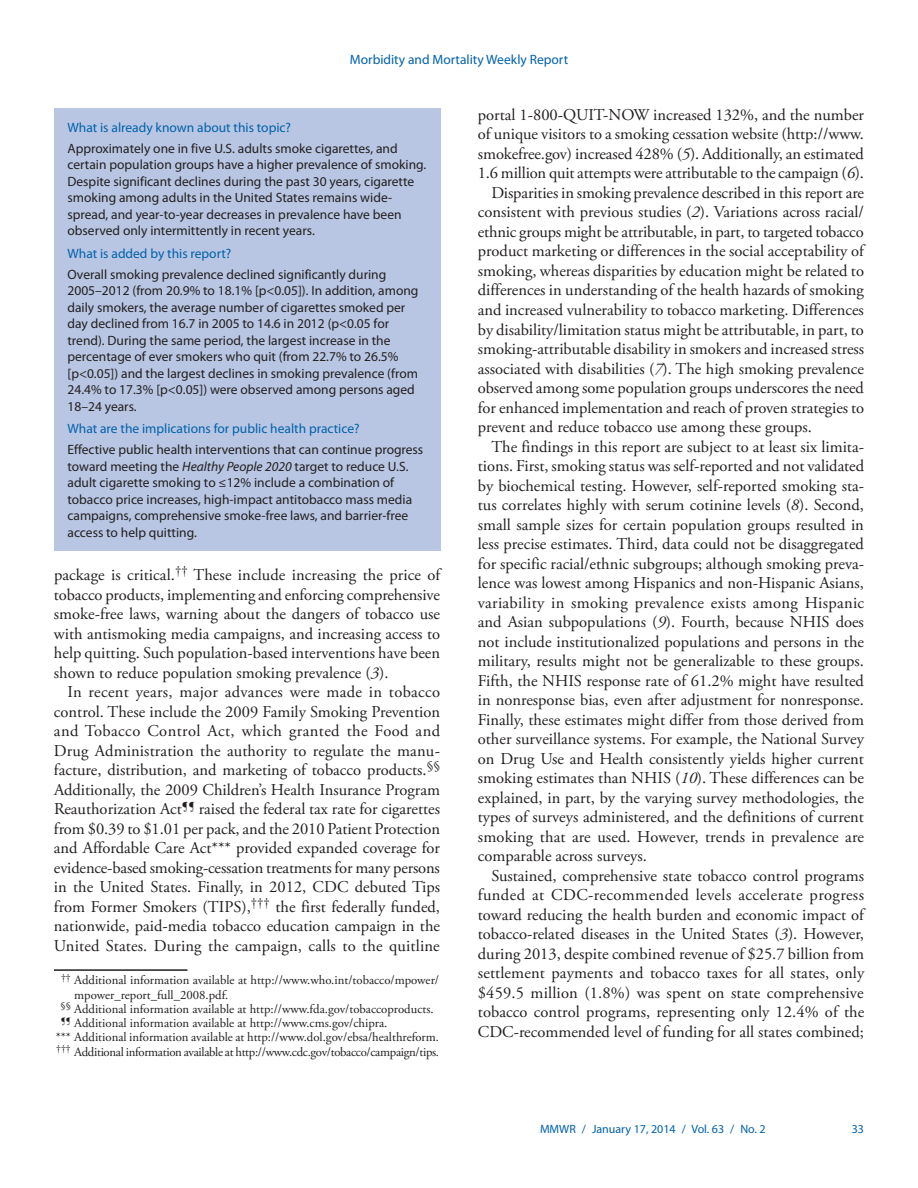
<style>
.page{position:relative;width:918px;height:1188px;background:#fff}
.page>*{position:absolute;margin:0;border:0;box-sizing:border-box;transform-origin:0 0}
.body_copy{font:16.5px/19.5px "Adobe Garamond Pro";color:#231f20;text-align:justify}
.fb_answer{font:13.5px/16.5px "Myriad Pro";color:#231f20}
.fb_question{font:13.5px "Myriad Pro";color:#0161ab}
.footnote_no_rule_tex{font:12.75px "Adobe Garamond Pro";color:#231f20}
.footnote_w_rule_text{font:12.75px/14.2px "Adobe Garamond Pro";color:#231f20}
.footnote_no_rule_tex-2{font:12.75px "Adobe Garamond Pro";letter-spacing:-.025em;color:#231f20}
.t1{font:12px "Myriad Pro";color:#0161ab}
.s1{font-style:italic}
</style>
<div class="page">
<hr style="left:54px;top:969px;width:133px;height:2px;background:#231f20">
<div style="left:54px;top:108px;width:386px;height:442px;background:#b8c6e3"></div>
<p class="fb_question" style="left:350px;top:51px;width:220px">Morbidity and Mortality Weekly Report</p>
<p class="fb_question" style="left:68px;top:119px;width:225px">What is already known about this topic?</p>
<p class="fb_answer" style="left:68px;top:140px;width:360px">Approximately one in five U.S. adults smoke cigarettes, and certain population groups have a higher prevalence of smoking.<br>Despite significant declines during the past 30 years, cigarette smoking among adults in the United States remains wide&shy;spread, and year-to-year decreases in prevalence have been observed only intermittently in recent years.</p>
<p class="fb_question" style="left:68px;top:245px;width:165px">What is added by this report?</p>
<p class="fb_answer" style="left:68px;top:266px;width:352px">Overall smoking prevalence declined significantly during 2005–2012 (from 20.9% to 18.1% [p&lt;0.05]). In addition, among daily smokers, the average number of cigarettes smoked per day declined from 16.7 in 2005 to 14.6 in 2012 (p&lt;0.05 for trend). During the same period, the largest increase in the percentage of ever smokers who quit (from 22.7% to 26.5% [p&lt;0.05]) and the largest declines in smoking prevalence (from 24.4% to 17.3% [p&lt;0.05]) were observed among persons aged 18–24 years.</p>
<p class="fb_question" style="left:68px;top:420px;width:294px">What are the implications for public health practice?</p>
<p class="fb_answer" style="left:68px;top:441px;width:357px">Effective public health interventions that can continue progress toward meeting the <span class="s1">Healthy People 2020</span> target to reduce U.S. adult cigarette smoking to ≤12% include a combination of tobacco price increases, high-impact antitobacco mass media campaigns, comprehensive smoke-free laws, and barrier-free access to help quitting.</p>
<p class="body_copy" style="left:54px;top:566px;width:388px">package is critical.<sup>††</sup> These include increasing the price of tobacco products, implementing and enforcing comprehensive smoke-free laws, warning about the dangers of tobacco use with antismoking media campaigns, and increasing access to help quitting. Such population-based interventions have been shown to reduce population smoking prevalence (<span class="s1">3</span>).</p>
<p class="body_copy" style="left:54px;top:683px;width:388px;text-indent:13px">In recent years, major advances were made in tobacco control. These include the 2009 Family Smoking Prevention and Tobacco Control Act, which granted the Food and Drug Administration the authority to regulate the manu&shy;facture, distribution, and marketing of tobacco products.<sup>§§ </sup>Additionally, the 2009 Children’s Health Insurance Program Reauthorization Act<sup>¶¶</sup> raised the federal tax rate for cigarettes from $0.39 to $1.01 per pack, and the 2010 Patient Protection and Affordable Care Act*** provided expanded coverage for evidence-based smoking-cessation treatments for many persons in the United States. Finally, in 2012, CDC debuted Tips from Former Smokers (TIPS),<sup>†††</sup> the first federally funded, nationwide, paid-media tobacco education campaign in the United States. During the campaign, calls to the quitline</p>
<p class="footnote_w_rule_text" style="left:74px;top:974px;width:366px;text-indent:-13px"><sup>††</sup> Additional information available at http://www.who.int/tobacco/mpower/ mpower_report_full_2008.pdf.</p>
<p class="footnote_no_rule_tex" style="left:61px;top:1001px;width:375px"><sup>§§</sup> Additional information available at http://www.fda.gov/tobaccoproducts.</p>
<p class="footnote_no_rule_tex" style="left:61px;top:1016px;width:328px"><sup>¶¶</sup> Additional information available at http://www.cms.gov/chipra.</p>
<p class="footnote_no_rule_tex" style="left:56px;top:1030px;width:385px">*** Additional information available at http://www.dol.gov/ebsa/healthreform.</p>
<p class="footnote_no_rule_tex-2" style="left:56px;top:1044px;width:384px"><sup>†††</sup> Additional information available at http://www.cdc.gov/tobacco/campaign/tips.</p>
<p class="body_copy" style="left:478px;top:106px;width:388px">portal 1-800-QUIT-NOW increased 132%, and the number of unique visitors to a smoking cessation website (http://www. smokefree.gov) increased 428% (<span class="s1">5</span>). Additionally, an estimated 1.6 million quit attempts were attributable to the campaign (<span class="s1">6</span>).</p>
<p class="body_copy" style="left:478px;top:184px;width:388px;text-indent:13px">Disparities in smoking prevalence described in this report are consistent with previous studies (<span class="s1">2</span>). Variations across racial/ ethnic groups might be attributable, in part, to targeted tobacco product marketing or differences in the social acceptability of smoking, whereas disparities by education might be related to differences in understanding of the health hazards of smoking and increased vulnerability to tobacco marketing. Differences by disability/limitation status might be attributable, in part, to smoking-attributable disability in smokers and increased stress associated with disabilities (<span class="s1">7</span>). The high smoking prevalence observed among some population groups underscores the need for enhanced implementation and reach of proven strategies to prevent and reduce tobacco use among these groups.</p>
<p class="body_copy" style="left:478px;top:437px;width:388px;text-indent:13px">The findings in this report are subject to at least six limita&shy;tions. First, smoking status was self-reported and not validated by biochemical testing. However, self-reported smoking sta&shy;tus correlates highly with serum cotinine levels (<span class="s1">8</span>). Second, small sample sizes for certain population groups resulted in less precise estimates. Third, data could not be disaggregated for specific racial/ethnic subgroups; although smoking preva&shy;lence was lowest among Hispanics and non-Hispanic Asians, variability in smoking prevalence exists among Hispanic and Asian subpopulations (<span class="s1">9</span>). Fourth, because NHIS does not include institutionalized populations and persons in the military, results might not be generalizable to these groups.<br>Fifth, the NHIS response rate of 61.2% might have resulted in nonresponse bias, even after adjustment for nonresponse.<br>Finally, these estimates might differ from those derived from other surveillance systems. For example, the National Survey on Drug Use and Health consistently yields higher current smoking estimates than NHIS (<span class="s1">10</span>). These differences can be explained, in part, by the varying survey methodologies, the types of surveys administered, and the definitions of current smoking that are used. However, trends in prevalence are comparable across surveys.</p>
<p class="body_copy" style="left:478px;top:866px;width:388px;text-indent:13px">Sustained, comprehensive state tobacco control programs funded at CDC-recommended levels accelerate progress toward reducing the health burden and economic impact of tobacco-related diseases in the United States (<span class="s1">3</span>). However, during 2013, despite combined revenue of $25.7 billion from settlement payments and tobacco taxes for all states, only $459.5 million (1.8%) was spent on state comprehensive tobacco control programs, representing only 12.4% of the CDC-recommended level of funding for all states combined;</p>
<p class="t1" style="left:540px;top:1121px;width:227px">MMWR / January 17, 2014 / Vol. 63 / No. 2</p>
<p class="t1" style="left:852px;top:1121px;width:14px">33</p>
</div>
